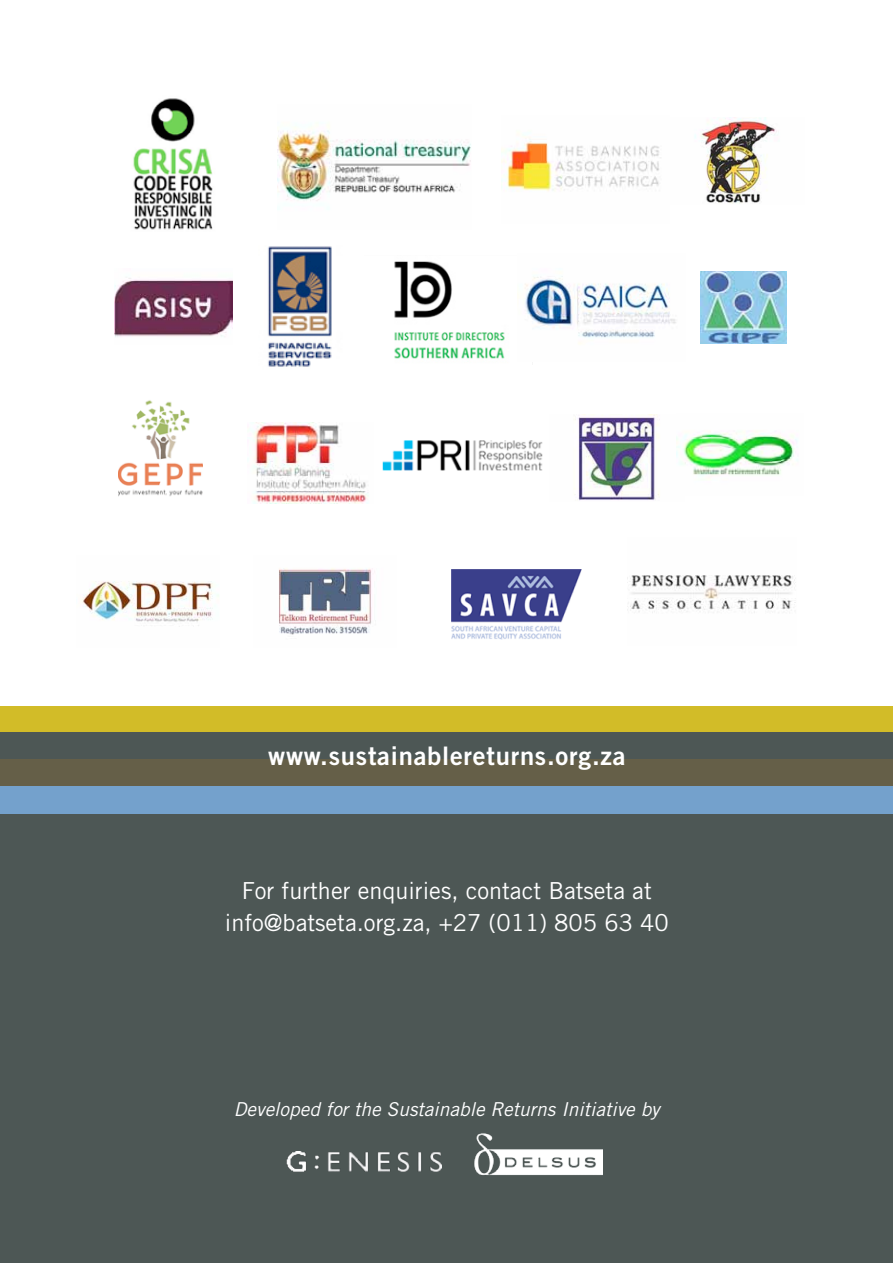
<style>
.page{position:relative;width:893px;height:1263px;background:#fff}
.page>*{position:absolute;margin:0;border:0;box-sizing:border-box;transform-origin:0 0}
.t1{font:25.5px "Trade Gothic LT Std Bd 2";letter-spacing:.03em;color:#fff}
.t2{font:23.4px/32px "Trade Gothic LT Std";color:#fff;text-align:center}
.t3{font:italic 19.2px "Trade Gothic LT Std";color:#fff}
</style>
<div class="page">
<div style="left:0;top:782px;width:893px;height:481px;background:#4d5755"></div>
<img style="left:474px;top:1133px;width:129px;height:43px">
<img style="left:286px;top:1151px;width:155px;height:21px">
<div style="left:0;top:706px;width:827px;height:28px;background:#d2bc28"></div>
<div style="left:0;top:732px;width:827px;height:27px;background:#4d5755"></div>
<div style="left:0;top:759px;width:827px;height:27px;background:#655f48"></div>
<div style="left:0;top:786px;width:827px;height:27px;background:#74a1cc"></div>
<div style="left:586px;top:706px;width:307px;height:28px;background:#d2bc28"></div>
<div style="left:586px;top:732px;width:307px;height:27px;background:#4d5755"></div>
<div style="left:586px;top:759px;width:307px;height:27px;background:#655f48"></div>
<div style="left:586px;top:786px;width:307px;height:27px;background:#74a1cc"></div>
<img style="left:115px;top:278px;width:117px;height:59px">
<img style="left:501px;top:139px;width:160px;height:53px">
<img style="left:694px;top:118px;width:83px;height:86px">
<img style="left:133px;top:98px;width:80px;height:132px">
<img style="left:81px;top:581px;width:138px;height:45px">
<img style="left:574px;top:414px;width:103px;height:87px">
<img style="left:253px;top:423px;width:116px;height:81px">
<img style="left:268px;top:246px;width:64px;height:121px">
<img style="left:118px;top:400px;width:85px;height:97px">
<img style="left:394px;top:261px;width:111px;height:98px">
<img style="left:677px;top:431px;width:121px;height:49px">
<img style="left:278px;top:124px;width:193px;height:77px">
<img style="left:629px;top:575px;width:167px;height:38px">
<img style="left:382px;top:440px;width:161px;height:31px">
<img style="left:525px;top:276px;width:151px;height:68px">
<img style="left:451px;top:569px;width:131px;height:71px">
<img style="left:279px;top:568px;width:94px;height:67px">
<img style="left:700px;top:272px;width:87px;height:71px">
<p class="t1" style="left:268px;top:740px;width:359px">www.sustainablereturns.org.za</p>
<p class="t2" style="left:225px;top:874px;width:445px">For further enquiries, contact Batseta at info@batseta.org.za, +27 (011) 805 63 40</p>
<p class="t3" style="left:234px;top:1097px;width:427px">Developed for the Sustainable Returns Initiative by</p>
</div>
